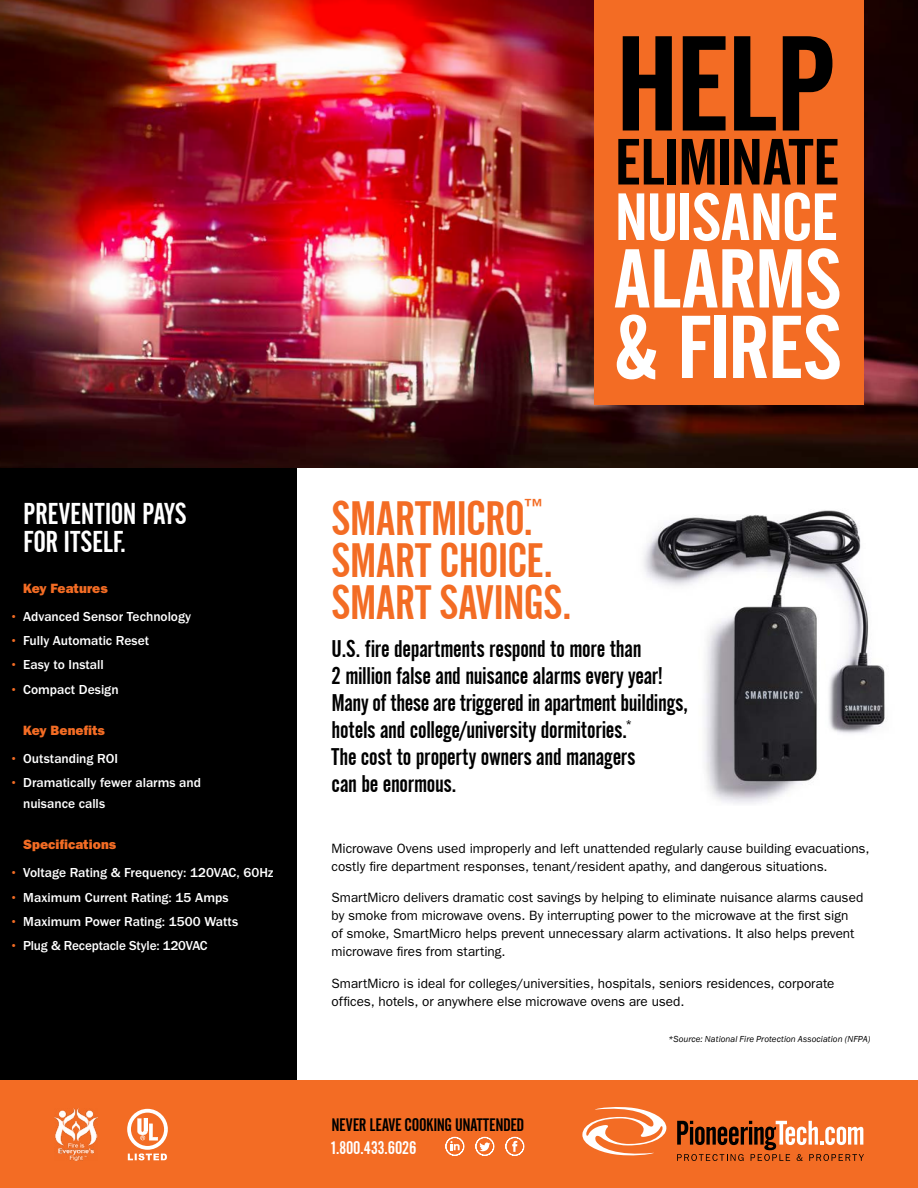
<style>
.page{position:relative;width:918px;height:1188px;background:#fff}
.page>*{position:absolute;margin:0;border:0;box-sizing:border-box;transform-origin:0 0}
.t1{font:133.5px "Alternate Gothic No 2 BT";color:#000;scale:1.13 1}
.t2{font:88.2px "Alternate Gothic No 2 BT";letter-spacing:-.015em;color:#fff;scale:1.13 1}
.t3{font:82.5px "Alternate Gothic No 2 BT";letter-spacing:-.01em;color:#fff;scale:1.13 1}
.t4{font:66px "Alternate Gothic No 2 BT";letter-spacing:-.025em;color:#fff;scale:1.13 1}
.t5{font:64.5px "Alternate Gothic No 2 BT";letter-spacing:-.02em;color:#000;scale:1.13 1}
.t6{font:48px/42px "Alternate Gothic No 2 BT";letter-spacing:-.01em;color:#f36c24}
.t7{font:30px/27.8px "Alternate Gothic No 2 BT";letter-spacing:-.01em;color:#fff}
.t8{font:24px/27px "Alternate Gothic No 2 BT";letter-spacing:-.015em;color:#000}
.t9{font:18px "Alternate Gothic No 2 BT";letter-spacing:-.02em;color:#000}
.t10{font:18px "Alternate Gothic No 2 BT";letter-spacing:-.005em;color:#fff}
.t11{font:13.5px/18px "ITC Franklin Gothic Std";color:#000}
.t12{font:500 13.5px/21px "ITC Franklin Gothic Std";letter-spacing:-.005em;color:#fff}
.t13{font:13.5px "ITC Franklin Gothic Std Hvy";color:#f36c24}
.t14{font:italic 9px "Franklin Gothic";letter-spacing:.01em;color:#000}
.s1{color:#f36c24}
</style>
<div class="page">
<div style="left:0;top:1080px;width:918px;height:108px;background:#f36c24"></div>
<div style="left:0;top:459px;width:297px;height:621px;background:#000"></div>
<img style="left:643px;top:510px;width:242px;height:294px">
<img style="left:0;top:0;width:918px;height:467px">
<div style="left:594px;top:0;width:270px;height:405px;background:#f36c24"></div>
<svg style="left:677px;top:1121px;width:187px;height:40px"></svg>
<svg style="left:582px;top:1107px;width:84px;height:49px"></svg>
<svg style="left:505px;top:1137px;width:19px;height:19px"></svg>
<svg style="left:445px;top:1137px;width:19px;height:19px"></svg>
<svg style="left:475px;top:1137px;width:19px;height:19px"></svg>
<img style="left:54px;top:1108px;width:43px;height:53px">
<svg style="left:127px;top:1109px;width:41px;height:51px"></svg>
<h3 class="t7" style="left:23px;top:500px;width:165px">PREVENTION PAYS<br>FOR ITSELF.</h3>
<p class="t13" style="left:23px;top:580px;width:86px">Key Features</p>
<p class="t12" style="left:10px;top:606px;width:183px"><span class="s1">•</span> Advanced Sensor Technology</p>
<p class="t12" style="left:10px;top:630px;width:141px"><span class="s1">•</span> Fully Automatic Reset</p>
<p class="t12" style="left:10px;top:655px;width:96px"><span class="s1">•</span> Easy to Install</p>
<p class="t12" style="left:10px;top:679px;width:110px"><span class="s1">•</span> Compact Design</p>
<p class="t13" style="left:23px;top:722px;width:83px">Key Benefits</p>
<p class="t12" style="left:10px;top:748px;width:110px"><span class="s1">•</span> Outstanding ROI</p>
<p class="t12" style="left:23px;top:772px;width:179px;text-indent:-13px"><span class="s1">•</span> Dramatically fewer alarms and nuisance calls</p>
<p class="t13" style="left:23px;top:837px;width:94px">Specifications</p>
<p class="t12" style="left:10px;top:862px;width:265px"><span class="s1">•</span> Voltage Rating &amp; Frequency: 120VAC, 60Hz</p>
<p class="t12" style="left:10px;top:887px;width:220px"><span class="s1">•</span> Maximum Current Rating: 15 Amps</p>
<p class="t12" style="left:10px;top:911px;width:230px"><span class="s1">•</span> Maximum Power Rating: 1500 Watts</p>
<p class="t12" style="left:10px;top:935px;width:199px"><span class="s1">•</span> Plug &amp; Receptacle Style: 120VAC</p>
<h1 class="t1" style="left:614px;top:10px;width:197px">HELP</h1>
<h3 class="t5" style="left:614px;top:126px;width:201px">ELIMINATE</h3>
<h3 class="t4" style="left:614px;top:180px;width:200px">NUISANCE</h3>
<h3 class="t3" style="left:614px;top:233px;width:202px">ALARMS</h3>
<h2 class="t2" style="left:614px;top:298px;width:203px">&amp; FIRES</h2>
<h3 class="t6" style="left:332px;top:498px;width:242px">SMARTMICRO<sup>™</sup>.<br>SMART CHOICE.<br>SMART SAVINGS.</h3>
<p class="t8" style="left:332px;top:636px;width:358px">U.S. fire departments respond to more than<br>2 million false and nuisance alarms every year!<br>Many of these are triggered in apartment buildings, hotels and college/university dormitories.<sup>*<br></sup>The cost to property owners and managers<br>can be enormous.</p>
<p class="t11" style="left:332px;top:839px;width:539px">Microwave Ovens used improperly and left unattended regularly cause building evacuations, costly fire department responses, tenant/resident apathy, and dangerous situations.</p>
<p class="t11" style="left:332px;top:889px;width:533px">SmartMicro delivers dramatic cost savings by helping to eliminate nuisance alarms caused by smoke from microwave ovens. By interrupting power to the microwave at the first sign<br>of smoke, SmartMicro helps prevent unnecessary alarm activations. It also helps prevent microwave fires from starting.</p>
<p class="t11" style="left:332px;top:974px;width:504px">SmartMicro is ideal for colleges/universities, hospitals, seniors residences, corporate offices, hotels, or anywhere else microwave ovens are used.</p>
<p class="t14" style="left:668px;top:1033px;width:204px">*Source: National Fire Protection Association (NFPA)</p>
<h3 class="t9" style="left:332px;top:1115px;width:194px">NEVER LEAVE COOKING UNATTENDED</h3>
<h3 class="t10" style="left:332px;top:1137px;width:86px">1.800.433.6026</h3>
</div>
